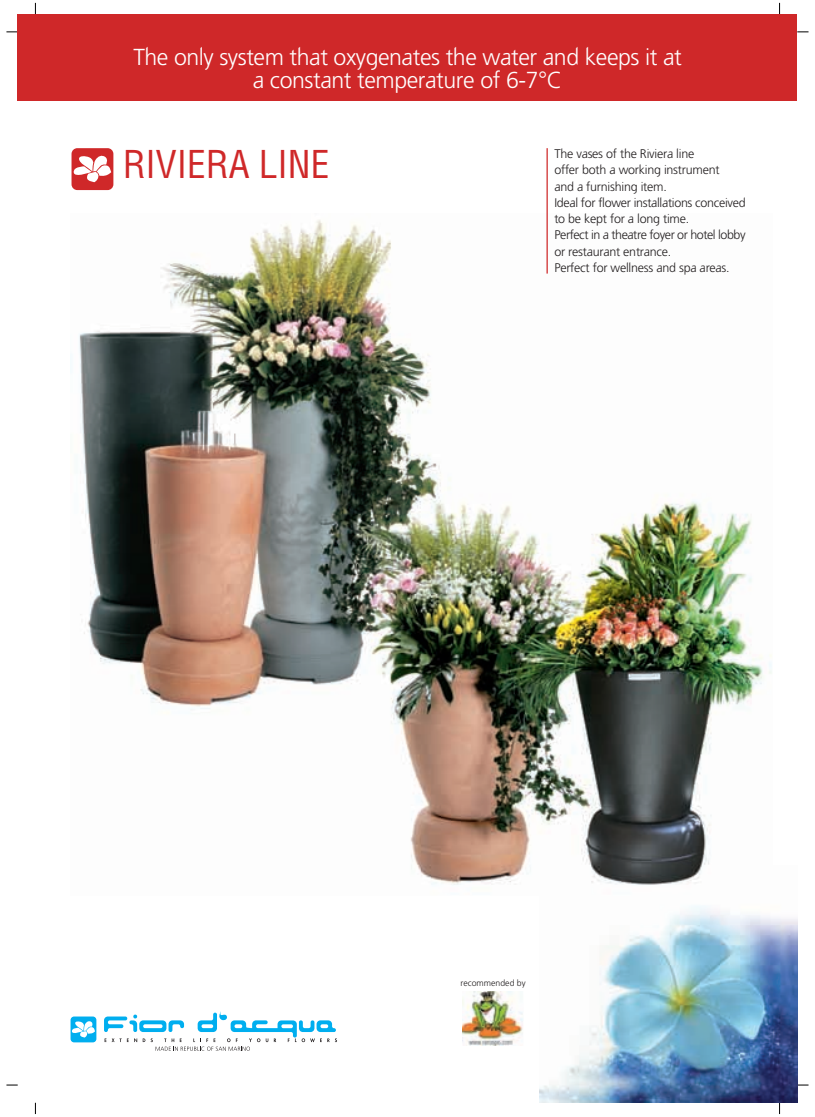
<style>
.page{position:relative;width:815px;height:1117px;background:#fff}
.page>*{position:absolute;margin:0;border:0;box-sizing:border-box;transform-origin:0 0}
.t1{font:condensed 37.38px "Helvetica";color:#cf2829}
.t2{font:300 23.12px/23.1px "Freeway";letter-spacing:-.02em;color:#fff;text-align:center}
.t3{font:300 12.5px/16.2px "Freeway";letter-spacing:-.02em;color:#231f20}
.t4{font:300 8.75px "Freeway";color:#231f20}
</style>
<div class="page">
<svg style="left:6px;top:1084px;width:12px;height:1px"></svg>
<svg style="left:6px;top:32px;width:12px;height:1px"></svg>
<img style="left:540px;top:906px;width:257px;height:196px">
<img style="left:79px;top:220px;width:693px;height:665px">
<div style="left:72px;top:148px;width:41px;height:42px;background:#cf2829;border-radius:6px"></div>
<svg style="left:73px;top:155px;width:38px;height:27px"></svg>
<hr style="left:546px;top:148px;width:2px;height:125px;background:#cf2829">
<div style="left:71px;top:1016px;width:25px;height:26px;background:#00aeef;border-radius:4px"></div>
<svg style="left:72px;top:1021px;width:23px;height:16px"></svg>
<svg style="left:104px;top:1011px;width:233px;height:39px"></svg>
<div style="left:18px;top:14px;width:779px;height:87px;background:#cf2829"></div>
<img style="left:463px;top:991px;width:60px;height:53px">
<h2 class="t2" style="left:133px;top:47px;width:550px">The only system that oxygenates the water and keeps it at a constant temperature of 6-7 C</h2>
<h1 class="t1" style="left:123px;top:150px;width:208px">RIVIERA LINE</h1>
<p class="t3" style="left:554px;top:147px;width:193px">The vases of the Riviera line<br>offer both a working instrument<br>and a furnishing item.<br>Ideal for flower installations conceived to be kept for a long time.<br>Perfect in a theatre foyer or hotel lobby or restaurant entrance.<br>Perfect for wellness and spa areas.</p>
<p class="t4" style="left:461px;top:979px;width:67px">recommended by</p>
</div>
